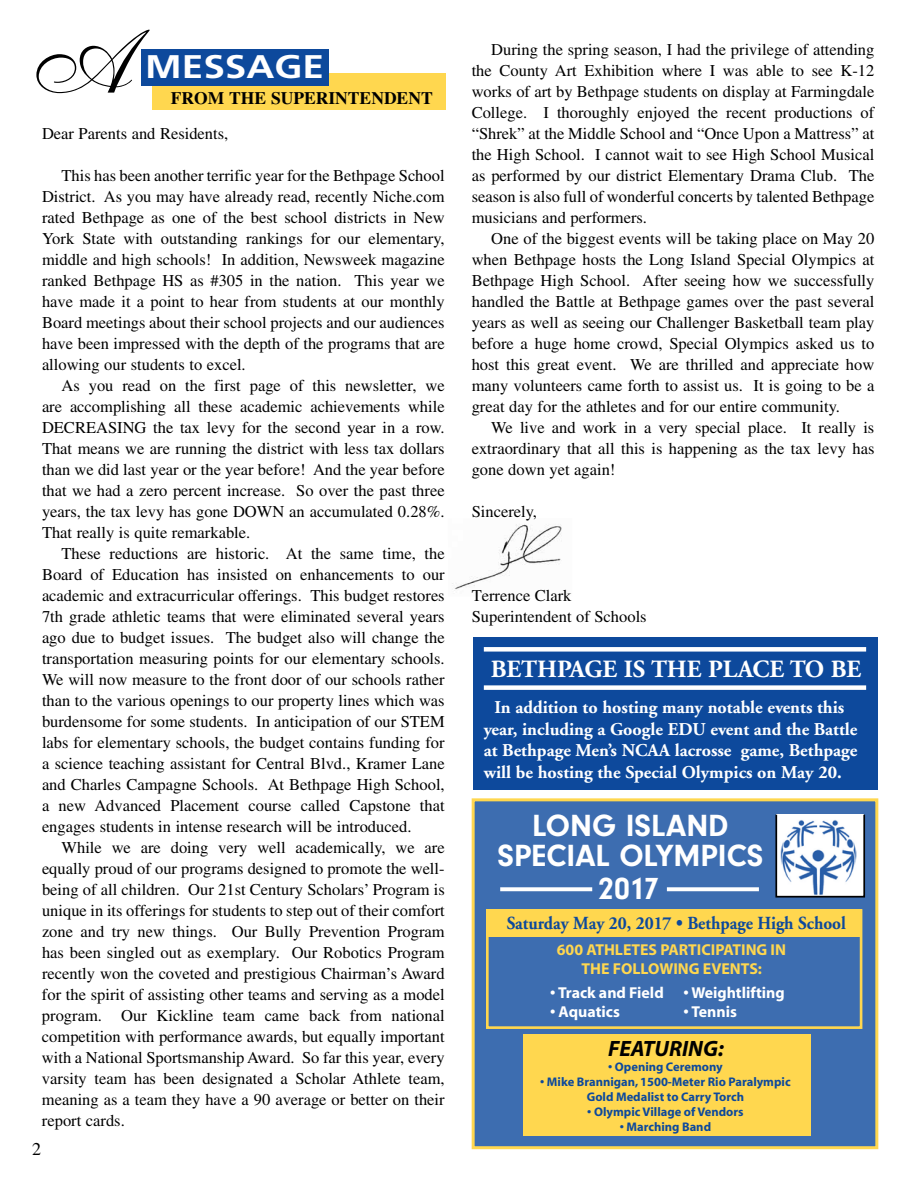
<style>
.page{position:relative;width:918px;height:1188px;background:#fff}
.page>*{position:absolute;margin:0;border:0;box-sizing:border-box;transform-origin:0 0}
.t1{font:90.15px "Shelley Allegro Script";color:#000}
.t2{font:700 32.7px "Frutiger";color:#fff;scale:1.19 1}
.t3{font:700 31.8px/30.5px "Neuzeit Gro T";color:#fff;text-align:center}
.t4{font:700 24.75px "Adobe Garamond";color:#fff}
.t5{font:italic 700 22.2px "Myriad";color:#000}
.t6{font:700 18.45px "Adobe Garamond";color:#0d499c;scale:.93 1}
.t7{font:700 18px/21.6px "Adobe Garamond";color:#fff}
.t8{font:18px "Times";color:#000}
.t9{font:700 17.55px "Times";color:#000}
.t10{font:16.5px/21px "Times";color:#000;text-align:justify}
.t11{font:700 15.9px/19px "Myriad";color:#ffd74f}
.t12{font:700 15.9px "Myriad";color:#fff}
.t13{font:700 12.6px/15px "Myriad";color:#0d499c;text-align:center}
</style>
<div class="page">
<div style="left:473px;top:638px;width:405px;height:152px;background:#0d499c"></div>
<img style="left:452px;top:524px;width:110px;height:67px">
<div style="left:152px;top:73px;width:294px;height:36px;background:#ffd74f"></div>
<div style="left:142px;top:49px;width:187px;height:36px;background:#0d499c"></div>
<div style="left:471px;top:798px;width:408px;height:352px;background:#3d6db0"></div>
<div style="left:523px;top:1034px;width:287px;height:102px;background:#ffd74f"></div>
<div style="left:776px;top:815px;width:88px;height:82px;background:#fff"></div>
<img style="left:781px;top:820px;width:75px;height:75px">
<div style="left:775px;top:814px;width:90px;height:84px;border:2px solid #000"></div>
<div style="left:486px;top:909px;width:376px;height:28px;background:#ffd74f"></div>
<div style="left:486px;top:909px;width:376px;height:120px;border:3px solid #ffd74f"></div>
<svg style="left:667px;top:887px;width:92px;height:4px"></svg>
<svg style="left:500px;top:887px;width:92px;height:4px"></svg>
<div style="left:484px;top:647px;width:382px;height:5px;background:#fff"></div>
<div style="left:484px;top:685px;width:382px;height:5px;background:#fff"></div>
<h1 class="t1" style="left:35px;top:10px;width:97px">A</h1>
<h2 class="t2" style="left:145px;top:47px;width:22px">MESS</h2>
<h2 class="t2" style="left:247px;top:47px;width:44px">AGE</h2>
<p class="t9" style="left:171px;top:87px;width:263px">FROM THE SUPERINTENDENT</p>
<p class="t10" style="left:42px;top:123px;width:188px">Dear Parents and Residents,</p>
<p class="t10" style="left:42px;top:165px;width:404px;text-indent:20px">This has been another terrific year for the Bethpage School District. As you may have already read, recently Niche.com rated Bethpage as one of the best school districts in New York State with outstanding rankings for our elementary, middle and high schools! In addition, Newsweek magazine ranked Bethpage HS as #305 in the nation. This year we have made it a point to hear from students at our monthly Board meetings about their school projects and our audiences have been impressed with the depth of the programs that are allowing our students to excel.</p>
<p class="t10" style="left:42px;top:375px;width:404px;text-indent:20px">As you read on the first page of this newsletter, we are accomplishing all these academic achievements while DECREAS</p>
<p class="t10" style="left:42px;top:417px;width:404px;text-indent:75px">ING the tax levy for the second year in a row.<br>That means we are running the district with less tax dollars than we did last year or the year before! And the year before that we had a zero percent increase. So over the past three years, the tax levy has gone DOWN an accumulated 0.28%.<br>That really is quite remarkable.</p>
<p class="t10" style="left:42px;top:543px;width:404px;text-indent:20px">These reductions are historic. At the same time, the Board of Education has insisted on enhancements to our academic and extracurricular offerings. This budget restores 7th grade athletic teams that were eliminated several years ago due to budget issues. The budget also will change the transportation measuring points for our elementary schools.<br>We will now measure to the front door of our schools rather than to the various openings to our property lines which was burdensome for some students. In anticipation of our STEM labs for elementary schools, the budget contains funding for a science teaching assistant for Central Blvd., Kramer Lane and Charles Campagne Schools. At Bethpage High School, a new Advanced Placement course called Capstone that engages students in intense research will be introduced.</p>
<p class="t10" style="left:42px;top:837px;width:404px;text-indent:20px">While we are doing very well academically, we are equally proud of our programs designed to promote the well&shy;being of all children. Our 21st Century Scholars’ Program is unique in its offerings for students to step out of their comfort zone and try new things. Our Bully Prevention Program has been singled out as exemplary. Our Robotics Program recently won the coveted and prestigious Chairman’s Award for the spirit of assisting other teams and serving as a model program. Our Kickline team came back from national competition with performance awards, but equally important with a National Sportsmanship Award. So far this year, every varsity team has been designated a Scholar Athlete team, meaning as a team they have a 90 average or better on their report cards.</p>
<p class="t8" style="left:32px;top:1139px;width:10px">2</p>
<p class="t10" style="left:472px;top:39px;width:404px;text-indent:20px">During the spring season, I had the privilege of attending the County Art Exhibition where I was able to see K-12 works of art by Bethpage students on display at Farmingdale College. I thoroughly enjoyed the recent productions of “Shrek” at the Middle School and “Once Upon a Mattress” at the High School. I cannot wait to see High School Musical as performed by our district Elementary Drama Club. The season is also full of wonderful concerts by talented Bethpage musicians and performers.</p>
<p class="t10" style="left:472px;top:228px;width:404px;text-indent:20px">One of the biggest events will be taking place on May 20 when Bethpage hosts the Long Island Special Olympics at Bethpage High School. After seeing how we successfully handled the Battle at Bethpage games over the past several years as well as seeing our Challenger Basketball team play before a huge home crowd, Special Olympics asked us to host this great event. We are thrilled and appreciate how many volunteers came forth to assist us. It is going to be a great day for the athletes and for our entire community.</p>
<p class="t10" style="left:472px;top:417px;width:404px;text-indent:20px">We live and work in a very special place. It really is extraordinary that all this is happening as the tax levy has gone down yet again!</p>
<p class="t10" style="left:472px;top:501px;width:67px">Sincerely,</p>
<p class="t10" style="left:472px;top:585px;width:176px">Terrence Clark<br>Superintendent of Schools</p>
<h3 class="t4" style="left:491px;top:656px;width:372px">Bethpage is the Place to Be</h3>
<p class="t7" style="left:484px;top:697px;width:375px;text-indent:10px">In addition to hosting many notable events this year, including a Google EDU event and the Battle at Bethpage Men’s NCAA lacrosse game, Bethpage will be hosting the Special Olympics on May 20.</p>
<h3 class="t3" style="left:498px;top:810px;width:267px">LONG ISLAND<br>SPECIAL OLYMPICS</h3>
<h3 class="t3" style="left:598px;top:873px;width:63px">2017</h3>
<p class="t6" style="left:507px;top:913px;width:366px">Saturday May 20, 2017 • Bethpage High School</p>
<p class="t11" style="left:557px;top:941px;width:114px">600 athletes part</p>
<p class="t11" style="left:582px;top:941px;width:206px;text-indent:115px">icipating in the following events:</p>
<p class="t12" style="left:550px;top:984px;width:115px">• Track and Field</p>
<p class="t12" style="left:550px;top:1003px;width:71px">• Aquatics</p>
<p class="t12" style="left:683px;top:984px;width:103px">• Weightlifting</p>
<p class="t12" style="left:683px;top:1003px;width:55px">• Tennis</p>
<h3 class="t5" style="left:608px;top:1037px;width:117px">FEATURING:</h3>
<p class="t13" style="left:608px;top:1060px;width:116px">• Opening Ceremony</p>
<p class="t13" style="left:540px;top:1075px;width:252px">• Mike Brannigan, 1500-Meter Rio Paralympic<br>Gold Medalist to Carry Torch</p>
<p class="t13" style="left:587px;top:1105px;width:158px">• Olympic Village of Vendors</p>
<p class="t13" style="left:620px;top:1120px;width:93px">• Marching Band</p>
</div>
